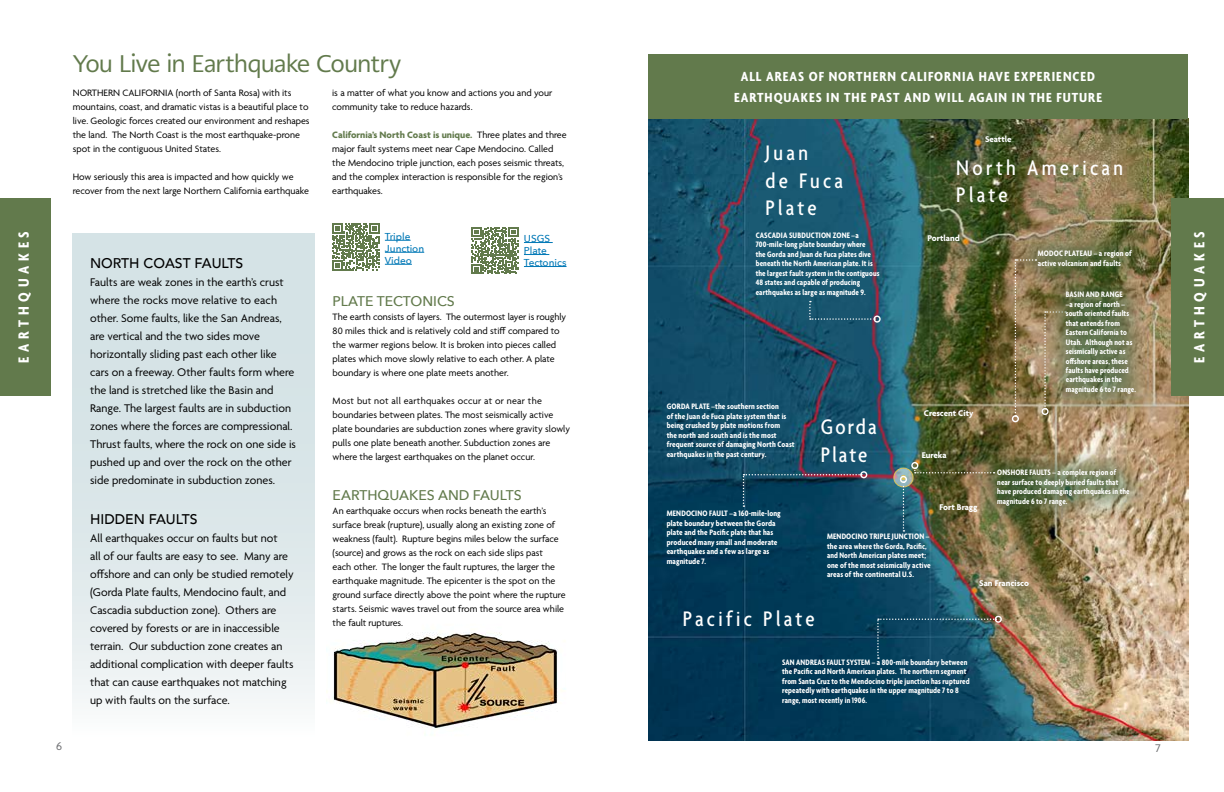
<style>
.page{position:relative;width:1224px;height:792px;background:#fff}
.page>*{position:absolute;margin:0;border:0;box-sizing:border-box;transform-origin:0 0}
.t1{font:24px "PMN Caecilia Sans Head";letter-spacing:-.015em;color:#627a4c}
.t2{font:500 condensed 22.8px/27.3px "Agenda";letter-spacing:.145em;color:#fff}
.t3{font:500 condensed 22.8px/27.3px "Agenda";letter-spacing:.095em;color:#fff}
.t4{font:700 condensed 16px "Agenda";letter-spacing:.3em;color:#fff}
.t5{font:700 condensed 14.2px/21.3px "Agenda";letter-spacing:.06em;color:#fff;text-align:center;scale:1.05 1}
.t6{font:500 14px "Avenir Next";color:#627a4c}
.t7{font:500 14px "Avenir";color:#000}
.t8{font:12px/18px "Agenda";color:#000}
.t9{font:12px "Agenda";color:#6d6e71}
.t10{font:10px/14px "Agenda";color:#000}
.t11{font:500 10px/12px "Avenir Next";color:#0078b6}
.t12{font:700 9px "Agenda";color:#fff}
.t13{font:700 condensed 8.5px/9.5px "Agenda";letter-spacing:.015em;color:#fff}
.s1{font-weight:700;color:#627a4c}
</style>
<div class="page">
<img style="left:648px;top:118px;width:540px;height:623px">
<img style="left:333px;top:632px;width:232px;height:96px">
<div style="left:648px;top:54px;width:540px;height:64px;background:#627a4c"></div>
<div style="left:72px;top:233px;width:243px;height:505px;background:linear-gradient(to bottom,#cddee1,#f0f4f5)"></div>
<div style="left:0;top:198px;width:51px;height:198px;background:#627a4c"></div>
<div style="left:1172px;top:198px;width:52px;height:198px;background:#627a4c"></div>
<div style="left:971px;top:443px;width:183px;height:87px;background:#396742;opacity:.65"></div>
<div style="left:1012px;top:224px;width:145px;height:67px;background:#396742;opacity:.65"></div>
<div style="left:1040px;top:265px;width:121px;height:154px;background:#396742;opacity:.65"></div>
<svg style="left:877px;top:619px;width:119px;height:40px;background:#185069"></svg>
<div style="left:995px;top:616px;width:7px;height:7px;border:1px solid #fff;border-radius:50%"></div>
<svg style="left:914px;top:468px;width:81px;height:5px"></svg>
<div style="left:911px;top:462px;width:7px;height:7px;border:1px solid #fff;border-radius:50%"></div>
<svg style="left:894px;top:468px;width:19px;height:19px"></svg>
<div style="left:893px;top:468px;width:20px;height:19px;border:1px solid #dac25b;border-radius:50%"></div>
<svg style="left:1015px;top:259px;width:21px;height:158px;background:#98815a"></svg>
<div style="left:1012px;top:415px;width:7px;height:7px;border:1px solid #fff;border-radius:50%"></div>
<svg style="left:743px;top:474px;width:119px;height:33px;background:#113f5a"></svg>
<div style="left:860px;top:471px;width:7px;height:7px;border:1px solid #fff;border-radius:50%"></div>
<svg style="left:901px;top:475px;width:5px;height:57px"></svg>
<div style="left:900px;top:476px;width:7px;height:7px;border:1px solid #fff;border-radius:50%"></div>
<svg style="left:809px;top:301px;width:66px;height:19px"></svg>
<div style="left:874px;top:316px;width:7px;height:7px;border:1px solid #fff;border-radius:50%"></div>
<svg style="left:332px;top:224px;width:47px;height:46px"></svg>
<svg style="left:471px;top:227px;width:47px;height:47px"></svg>
<svg style="left:385px;top:240px;width:26px;height:1px"></svg>
<hr style="left:385px;top:252px;width:39px;height:1px;background:#0078b6">
<svg style="left:385px;top:264px;width:27px;height:1px"></svg>
<svg style="left:524px;top:242px;width:29px;height:1px"></svg>
<svg style="left:524px;top:254px;width:25px;height:1px"></svg>
<hr style="left:524px;top:266px;width:43px;height:1px;background:#0078b6">
<h1 class="t1" style="left:73px;top:49px;width:329px">You Live in Earthquake Country</h1>
<p class="t10" style="left:73px;top:87px;width:238px">NORTHERN CALIFORNIA (north of Santa Rosa) with its mountains, coast, and dramatic vistas is a beautiful place to live. Geologic forces created our environment and reshapes the land. The North Coast is the most earthquake-prone spot in the contiguous United States.</p>
<p class="t10" style="left:73px;top:171px;width:238px">How seriously this area is impacted and how quickly we recover from the next large Northern California earthquake</p>
<p class="t10" style="left:332px;top:87px;width:222px">is a matter of what you know and actions you and your community take to reduce hazards.</p>
<p class="t10" style="left:332px;top:129px;width:236px"><span class="s1">California’s North Coast is unique.</span> Three plates and three major fault systems meet near Cape Mendocino. Called the Mendocino triple junction, each poses seismic threats, and the complex interaction is responsible for the region’s earthquakes.</p>
<h3 class="t5" style="left:734px;top:67px;width:352px">ALL AREAS OF NORTHERN CALIFORNIA HAVE EXPERIENCED<br>EARTHQUAKES IN THE PAST AND WILL AGAIN IN THE FUTURE</h3>
<h2 class="t2" style="left:765px;top:141px;width:79px">Juan<br>de Fuca<br>Plate</h2>
<p class="t12" style="left:985px;top:134px;width:28px">Seattle</p>
<h2 class="t2" style="left:956px;top:155px;width:168px">North American<br>Plate</h2>
<h3 class="t4" style="left:15px;top:363px;width:133px;rotate:-90deg">EARTHQUAKES</h3>
<h3 class="t4" style="left:1191px;top:363px;width:133px;rotate:-90deg">EARTHQUAKES</h3>
<p class="t11" style="left:385px;top:230px;width:41px">Triple<br>Junction<br>Video</p>
<p class="t11" style="left:524px;top:232px;width:44px">USGS<br>Plate<br>Tectonics</p>
<p class="t13" style="left:756px;top:231px;width:125px">CASCADIA SUBDUCTION ZONE –a 700-mile-long plate boundary where<br>the Gorda and Juan de Fuca plates dive beneath the North American plate. It is the largest fault system in the contiguous 48 states and capable of producing earthquakes as large as magnitude 9.</p>
<p class="t12" style="left:927px;top:233px;width:34px">Portland</p>
<p class="t13" style="left:1038px;top:249px;width:95px">MODOC PLATEAU – a region of active volcanism and faults</p>
<p class="t13" style="left:1066px;top:290px;width:72px">BASIN AND RANGE<br>–a region of north – south oriented faults that extends from<br>Eastern California to<br>Utah. Although not as seismically active as offshore areas, these faults have produced earthquakes in the magnitude 6 to 7 range.</p>
<h3 class="t7" style="left:90px;top:251px;width:155px">NORTH COAST FAULTS</h3>
<p class="t8" style="left:90px;top:274px;width:207px">Faults are weak zones in the earth’s crust where the rocks move relative to each other. Some faults, like the San Andreas, are vertical and the two sides move horizontally sliding past each other like cars on a freeway. Other faults form where the land is stretched like the Basin and Range. The largest faults are in subduction zones where the forces are compressional.<br>Thrust faults, where the rock on one side is pushed up and over the rock on the other side predominate in subduction zones.</p>
<h3 class="t7" style="left:90px;top:507px;width:109px">HIDDEN FAULTS</h3>
<p class="t8" style="left:90px;top:530px;width:205px">All earthquakes occur on faults but not<br>all of our faults are easy to see. Many are offshore and can only be studied remotely (Gorda Plate faults, Mendocino fault, and Cascadia subduction zone). Others are covered by forests or are in inaccessible terrain. Our subduction zone creates an additional complication with deeper faults that can cause earthquakes not matching up with faults on the surface.</p>
<h3 class="t6" style="left:333px;top:289px;width:124px">PLATE TECTONICS</h3>
<p class="t10" style="left:333px;top:310px;width:235px">The earth consists of layers. The outermost layer is roughly 80 miles thick and is relatively cold and stiff compared to the warmer regions below. It is broken into pieces called plates which move slowly relative to each other. A plate boundary is where one plate meets another.</p>
<p class="t10" style="left:333px;top:394px;width:239px">Most but not all earthquakes occur at or near the boundaries between plates. The most seismically active plate boundaries are subduction zones where gravity slowly pulls one plate beneath another. Subduction zones are where the largest earthquakes on the planet occur.</p>
<p class="t13" style="left:667px;top:402px;width:130px">GORDA PLATE –the southern section<br>of the Juan de Fuca plate system that is being crushed by plate motions from<br>the north and south and is the most frequent source of damaging North Coast earthquakes in the past century.</p>
<p class="t12" style="left:924px;top:408px;width:51px">Crescent City</p>
<p class="t12" style="left:922px;top:451px;width:26px">Eureka</p>
<h2 class="t3" style="left:821px;top:415px;width:57px">Gorda<br>Plate</h2>
<p class="t13" style="left:997px;top:468px;width:134px">ONSHORE FAULTS – a complex region of near surface to deeply buried faults that have produced damaging earthquakes in the magnitude 6 to 7 range.</p>
<h3 class="t6" style="left:333px;top:483px;width:191px">EARTHQUAKES AND FAULTS</h3>
<p class="t10" style="left:333px;top:504px;width:235px">An earthquake occurs when rocks beneath the earth’s surface break (rupture), usually along an existing zone of weakness (fault). Rupture begins miles below the surface (source) and grows as the rock on each side slips past<br>each other. The longer the fault ruptures, the larger the earthquake magnitude. The epicenter is the spot on the ground surface directly above the point where the rupture starts. Seismic waves travel out from the source area while the fault ruptures.</p>
<p class="t12" style="left:940px;top:502px;width:40px">Fort Bragg</p>
<p class="t13" style="left:667px;top:509px;width:116px">MENDOCINO FAULT –a 160-mile-long plate boundary between the Gorda plate and the Pacific plate that has produced many small and moderate earthquakes and a few as large as magnitude 7.</p>
<p class="t13" style="left:827px;top:532px;width:105px">MENDOCINO TRIPLE JUNCTION – the area where the Gorda, Pacific, and North American plates meet; one of the most seismically active areas of the continental U.S.</p>
<p class="t12" style="left:979px;top:579px;width:51px">San Francisco</p>
<h2 class="t2" style="left:683px;top:606px;width:133px">Pacific Plate</h2>
<p class="t13" style="left:782px;top:658px;width:189px">SAN ANDREAS FAULT SYSTEM – a 800-mile boundary between the Pacific and North American plates. The northern segment from Santa Cruz to the Mendocino triple junction has ruptured repeatedly with earthquakes in the upper magnitude 7 to 8 range, most recently in 1906.</p>
<p class="t9" style="left:56px;top:740px;width:7px">6</p>
<p class="t9" style="left:1156px;top:741px;width:7px">7</p>
</div>
